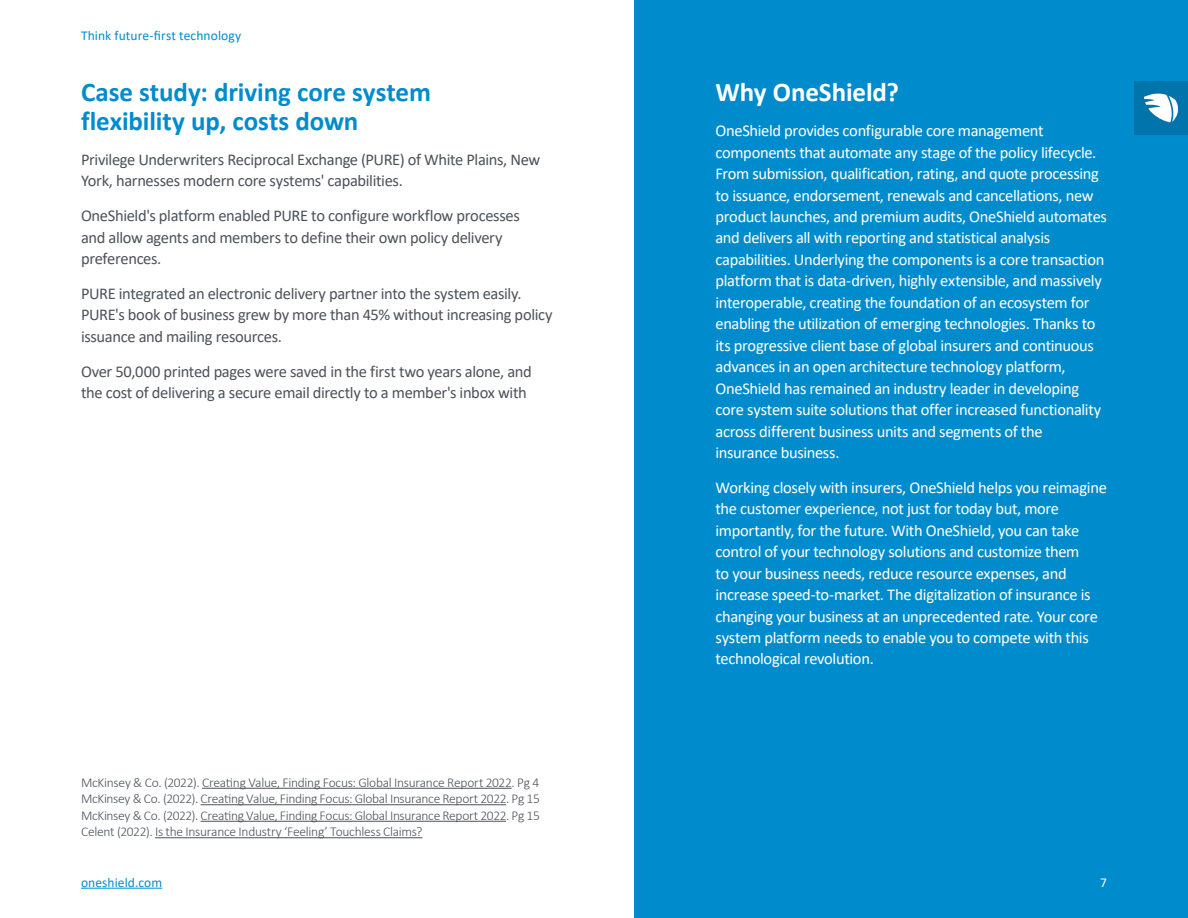
<style>
.page{position:relative;width:1188px;height:918px;background:#fff}
.page>*{position:absolute;margin:0;border:0;box-sizing:border-box;transform-origin:0 0}
.t1{font:700 27px/28.5px "Calibri";letter-spacing:-.005em;color:#008ccc}
.t2{font:700 27px "Calibri";letter-spacing:-.005em;color:#fff}
.t3{font:16.5px/21.5px "Calibri";letter-spacing:-.02em;color:#fff}
.t4{font:16.5px/21.5px "Calibri";letter-spacing:-.02em;color:#4d525a}
.t5{font:300 13.5px/16.5px "Calibri";letter-spacing:-.02em;color:#4d525a;text-align:justify}
.t6{font:13.5px "Calibri";letter-spacing:.01em;color:#008ccc}
.t7{font:13.5px "Calibri";color:#fff}
</style>
<div class="page">
<div style="left:634px;top:0;width:554px;height:918px;background:#008ccc"></div>
<hr style="left:202px;top:788px;width:310px;height:1px;background:#4d525a">
<hr style="left:201px;top:804px;width:305px;height:1px;background:#4d525a">
<hr style="left:201px;top:821px;width:305px;height:1px;background:#4d525a">
<hr style="left:155px;top:837px;width:267px;height:1px;background:#4d525a">
<hr style="left:81px;top:888px;width:81px;height:1px;background:#008ccc">
<div style="left:1134px;top:81px;width:54px;height:54px;background:#0074ab"></div>
<svg style="left:1144px;top:93px;width:35px;height:29px"></svg>
<p class="t6" style="left:81px;top:26px;width:162px">Think future-first technology</p>
<h1 class="t1" style="left:81px;top:78px;width:352px">Case study: driving core system flexibility up, costs down</h1>
<p class="t4" style="left:81px;top:148px;width:461px">Privilege Underwriters Reciprocal Exchange (PURE) of White Plains, New<br>York, harnesses modern core systems' capabilities.</p>
<p class="t4" style="left:81px;top:204px;width:440px">OneShield's platform enabled PURE to configure workflow processes and allow agents and members to define their own policy delivery preferences.</p>
<p class="t4" style="left:81px;top:282px;width:473px">PURE integrated an electronic delivery partner into the system easily.<br>PURE's book of business grew by more than 45% without increasing policy issuance and mailing resources.</p>
<p class="t4" style="left:81px;top:360px;width:452px">Over 50,000 printed pages were saved in the first two years alone, and the cost of delivering a secure email directly to a member's inbox with</p>
<p class="t5" style="left:81px;top:774px;width:461px">McKinsey &amp; Co. (2022). Creating Value, Finding Focus: Global Insurance Report 2022. Pg 4<br>McKinsey &amp; Co. (2022). Creating Value, Finding Focus: Global Insurance Report 2022. Pg 15<br>McKinsey &amp; Co. (2022). Creating Value, Finding Focus: Global Insurance Report 2022. Pg 15<br>Celent (2022). Is the Insurance Industry ‘Feeling’ Touchless Claims?</p>
<p class="t6" style="left:81px;top:873px;width:83px">oneshield.com</p>
<h1 class="t2" style="left:716px;top:73px;width:185px">Why OneShield?</h1>
<p class="t3" style="left:716px;top:120px;width:393px">OneShield provides configurable core management components that automate any stage of the policy lifecycle.<br>From submission, qualification, rating, and quote processing to issuance, endorsement, renewals and cancellations, new product launches, and premium audits, OneShield automates and delivers all with reporting and statistical analysis capabilities. Underlying the components is a core transaction platform that is data-driven, highly extensible, and massively interoperable, creating the foundation of an ecosystem for enabling the utilization of emerging technologies. Thanks to its progressive client base of global insurers and continuous advances in an open architecture technology platform, OneShield has remained an industry leader in developing core system suite solutions that offer increased functionality across different business units and segments of the insurance business.</p>
<p class="t3" style="left:716px;top:476px;width:393px">Working closely with insurers, OneShield helps you reimagine the customer experience, not just for today but, more importantly, for the future. With OneShield, you can take control of your technology solutions and customize them<br>to your business needs, reduce resource expenses, and increase speed-to-market. The digitalization of insurance is changing your business at an unprecedented rate. Your core system platform needs to enable you to compete with this technological revolution.</p>
<p class="t7" style="left:1100px;top:873px;width:8px">7</p>
</div>
